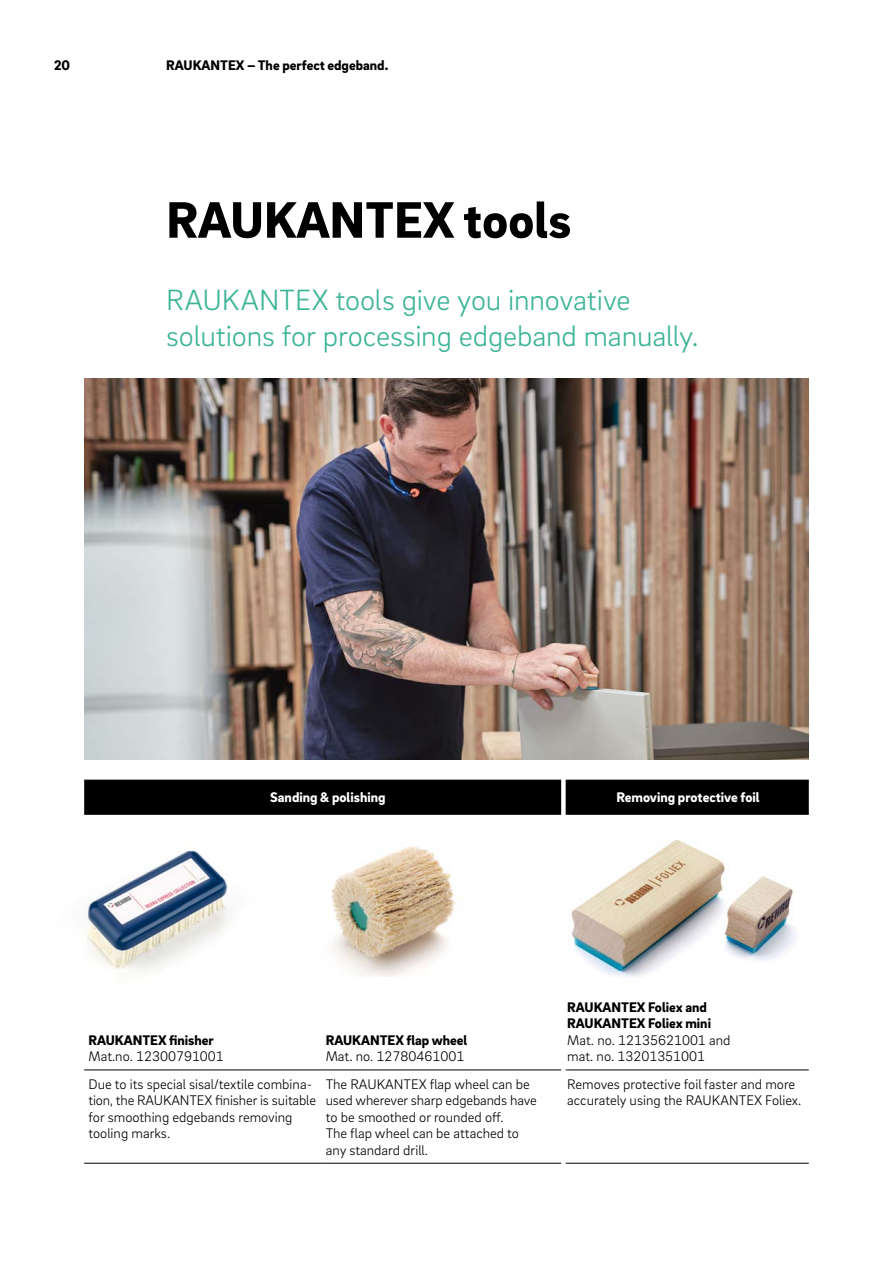
<style>
.page{position:relative;width:893px;height:1263px;background:#fff}
.page>*{position:absolute;margin:0;border:0;box-sizing:border-box;transform-origin:0 0}
._01__Headline_-_35pt_-_left_-_black{font:900 52.5px "Brix Sans";color:#000}
._11__Highlighter_-_20pt_-_green_-_left{font:300 30px/36px "Brix Sans";letter-spacing:-.005em;color:#3cb497}
._70__9_5pt_-_table_content{font:300 14.25px/16.5px "Brix Sans";color:#000}
._70__9_5pt_-_table_values{font:300 14.25px/16.5px "Brix Sans";color:#000}
._70__9_5pt_-_table_headline{font:900 14.25px "Brix Sans";color:#fff}
._70__9_5pt_-_table_values-2{font:900 14.25px "Brix Sans";color:#000}
._70__9_5pt_-_table_content-2{font:900 14.25px "Brix Sans";color:#000}
.MP__Live_column_titles_-_9_5pt{font:900 14.25px "Brix Sans";color:#000}
.MP__Page_numbers_-_9_5pt{font:900 14.25px "Brix Sans";color:#000}
</style>
<div class="page">
<div style="left:84px;top:781px;width:725px;height:33px;background:#000"></div>
<hr style="left:84px;top:1070px;width:242px;height:1px;background:#000">
<hr style="left:326px;top:1070px;width:241px;height:1px;background:#000">
<hr style="left:567px;top:1070px;width:242px;height:1px;background:#000">
<hr style="left:84px;top:1163px;width:242px;height:1px;background:#000">
<hr style="left:326px;top:1163px;width:241px;height:1px;background:#000">
<hr style="left:567px;top:1163px;width:242px;height:1px;background:#000">
<hr style="left:567px;top:780px;width:242px;height:1px;background:#000">
<hr style="left:567px;top:814px;width:242px;height:1px;background:#000">
<hr style="left:84px;top:780px;width:242px;height:1px;background:#000">
<hr style="left:326px;top:780px;width:241px;height:1px;background:#000">
<hr style="left:84px;top:814px;width:242px;height:1px;background:#000">
<hr style="left:326px;top:814px;width:241px;height:1px;background:#000">
<img style="left:86px;top:850px;width:142px;height:122px">
<img style="left:571px;top:840px;width:225px;height:138px">
<img style="left:331px;top:846px;width:125px;height:130px">
<div style="left:561px;top:765px;width:5px;height:470px;background:#fff"></div>
<img style="left:84px;top:379px;width:725px;height:381px">
<p class="MP__Page_numbers_-_9_5pt" style="left:54px;top:56px;width:18px">20</p>
<p class="MP__Live_column_titles_-_9_5pt" style="left:166px;top:56px;width:224px">RAUKANTEX – The perfect edgeband.</p>
<p class="_01__Headline_-_35pt_-_left_-_black" style="left:166px;top:185px;width:406px">RAUKANTEX tools</p>
<p class="_11__Highlighter_-_20pt_-_green_-_left" style="left:166px;top:280px;width:534px">RAUKANTEX tools give you innovative solutions for processing edgeband manually.</p>
<p class="_70__9_5pt_-_table_headline" style="left:270px;top:788px;width:117px">Sanding &amp; polishing</p>
<p class="_70__9_5pt_-_table_headline" style="left:616px;top:788px;width:145px">Removing protective foil</p>
<p class="_70__9_5pt_-_table_content-2" style="left:88px;top:1031px;width:127px">RAUKANTEX finisher</p>
<p class="_70__9_5pt_-_table_content" style="left:88px;top:1048px;width:137px">Mat.no. 12300791001</p>
<p class="_70__9_5pt_-_table_content-2" style="left:326px;top:1031px;width:143px">RAUKANTEX flap wheel</p>
<p class="_70__9_5pt_-_table_content" style="left:326px;top:1048px;width:140px">Mat. no. 12780461001</p>
<p class="_70__9_5pt_-_table_values-2" style="left:567px;top:998px;width:141px">RAUKANTEX Foliex and</p>
<p class="_70__9_5pt_-_table_values-2" style="left:567px;top:1014px;width:145px">RAUKANTEX Foliex mini</p>
<p class="_70__9_5pt_-_table_values" style="left:567px;top:1031px;width:165px">Mat. no. 12135621001 and mat. no. 13201351001</p>
<p class="_70__9_5pt_-_table_content" style="left:88px;top:1075px;width:229px">Due to its special sisal/textile combina&shy;tion, the RAUKANTEX finisher is suitable for smoothing edgebands removing tooling marks.</p>
<p class="_70__9_5pt_-_table_content" style="left:326px;top:1075px;width:213px">The RAUKANTEX flap wheel can be used wherever sharp edgebands have to be smoothed or rounded off.<br>The flap wheel can be attached to any standard drill.</p>
<p class="_70__9_5pt_-_table_values" style="left:567px;top:1075px;width:236px">Removes protective foil faster and more accurately using the RAUKANTEX Foliex.</p>
</div>
